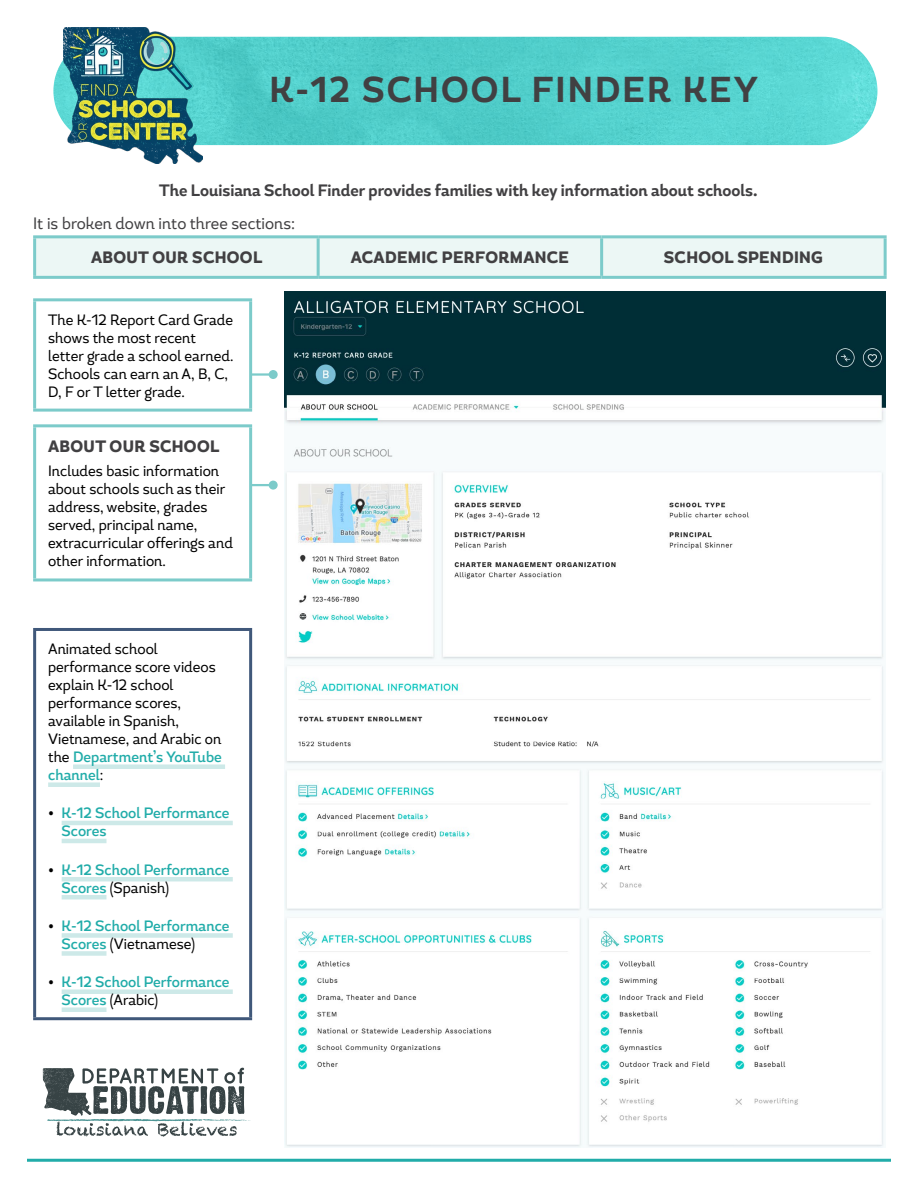
<style>
.page{position:relative;width:918px;height:1188px;background:#fff}
.page>*{position:absolute;margin:0;border:0;box-sizing:border-box;transform-origin:0 0}
.t1{font:700 36px "Magallanes Cond";letter-spacing:.06em;color:#414042}
.t2{font:700 16.5px "Magallanes Cond";color:#414042}
.t3{font:800 16.5px "Magallanes Cond";letter-spacing:.02em;color:#414042}
.t4{font:16.5px "Magallanes Cond";color:#414042}
.t5{font:15px/18px "Magallanes Cond";color:#000}
.t6{font:500 15px/18px "Magallanes Cond";color:#21aca9}
.s1{font-weight:500;color:#21aca9}
.s2{font-weight:400;color:#000}
</style>
<div class="page">
<hr style="left:27px;top:1159px;width:864px;height:3px;background:#21aca9">
<img style="left:53px;top:37px;width:825px;height:108px;border-radius:54px">
<div style="left:36px;top:238px;width:848px;height:38px;background:#ecf7f5"></div>
<hr style="left:33px;top:235px;width:285px;height:3px;background:#7ccbca">
<hr style="left:33px;top:238px;width:3px;height:38px;background:#7ccbca">
<hr style="left:318px;top:235px;width:284px;height:3px;background:#7ccbca">
<hr style="left:317px;top:238px;width:3px;height:38px;background:#7ccbca">
<hr style="left:602px;top:235px;width:285px;height:3px;background:#7ccbca">
<hr style="left:600px;top:238px;width:3px;height:38px;background:#7ccbca">
<hr style="left:884px;top:238px;width:3px;height:38px;background:#7ccbca">
<hr style="left:33px;top:276px;width:285px;height:3px;background:#7ccbca">
<hr style="left:318px;top:276px;width:284px;height:3px;background:#7ccbca">
<hr style="left:602px;top:276px;width:285px;height:3px;background:#7ccbca">
<hr style="left:33px;top:298px;width:219px;height:3px;background:#7ccbca">
<hr style="left:33px;top:301px;width:3px;height:108px;background:#7ccbca">
<hr style="left:249px;top:301px;width:3px;height:108px;background:#7ccbca">
<hr style="left:33px;top:409px;width:219px;height:3px;background:#7ccbca">
<hr style="left:33px;top:424px;width:219px;height:3px;background:#7ccbca">
<hr style="left:33px;top:427px;width:3px;height:151px;background:#7ccbca">
<hr style="left:249px;top:427px;width:3px;height:151px;background:#7ccbca">
<hr style="left:33px;top:578px;width:219px;height:3px;background:#7ccbca">
<hr style="left:33px;top:628px;width:219px;height:3px;background:#40587a">
<hr style="left:33px;top:631px;width:3px;height:386px;background:#40587a">
<hr style="left:249px;top:631px;width:3px;height:386px;background:#40587a">
<hr style="left:33px;top:1017px;width:219px;height:3px;background:#40587a">
<div style="left:73px;top:764px;width:152px;height:5px;background:#cde9e8"></div>
<div style="left:48px;top:782px;width:52px;height:5px;background:#cde9e8"></div>
<hr style="left:62px;top:821px;width:171px;height:4px;background:#cde9e8">
<hr style="left:62px;top:839px;width:44px;height:4px;background:#cde9e8">
<hr style="left:62px;top:877px;width:171px;height:4px;background:#cde9e8">
<hr style="left:62px;top:895px;width:44px;height:4px;background:#cde9e8">
<div style="left:62px;top:933px;width:171px;height:5px;background:#cde9e8"></div>
<div style="left:62px;top:951px;width:44px;height:5px;background:#cde9e8"></div>
<div style="left:62px;top:989px;width:171px;height:5px;background:#cde9e8"></div>
<div style="left:62px;top:1007px;width:44px;height:5px;background:#cde9e8"></div>
<hr style="left:251px;top:484px;width:22px;height:2px;background:#7ccbca">
<div style="left:269px;top:481px;width:9px;height:9px;background:#7ccbca;border-radius:50%"></div>
<hr style="left:251px;top:373px;width:22px;height:3px;background:#7ccbca">
<div style="left:269px;top:370px;width:9px;height:9px;background:#7ccbca;border-radius:50%"></div>
<img style="left:285px;top:291px;width:601px;height:856px">
<img style="left:63px;top:27px;width:140px;height:137px">
<svg style="left:43px;top:1068px;width:208px;height:69px"></svg>
<h1 class="t1" style="left:270px;top:67px;width:490px">K-12 SCHOOL FINDER KEY</h1>
<p class="t2" style="left:159px;top:180px;width:600px">The Louisiana School Finder provides families with key information about schools.</p>
<p class="t4" style="left:33px;top:213px;width:263px">It is broken down into three sections:</p>
<p class="t3" style="left:91px;top:247px;width:173px">ABOUT OUR SCHOOL</p>
<p class="t3" style="left:351px;top:247px;width:220px">ACADEMIC PERFORMANCE</p>
<p class="t3" style="left:664px;top:247px;width:161px">SCHOOL SPENDING</p>
<p class="t5" style="left:48px;top:311px;width:187px">The K-12 Report Card Grade shows the most recent letter grade a school earned.<br>Schools can earn an A, B, C,<br>D, F or T letter grade.</p>
<p class="t3" style="left:48px;top:435px;width:173px">ABOUT OUR SCHOOL</p>
<p class="t5" style="left:48px;top:462px;width:186px">Includes basic information about schools such as their address, website, grades served, principal name, extracurricular offerings and other information.</p>
<p class="t5" style="left:48px;top:640px;width:175px">Animated school performance score videos explain K-12 school performance scores, available in Spanish,<br>Vietnamese, and Arabic on the <span class="s1">Department’s YouTube channel</span>:</p>
<p class="t6" style="left:62px;top:804px;width:169px;text-indent:-14px"><span class="s2">•</span> K-12 School Performance<br>Scores</p>
<p class="t6" style="left:62px;top:861px;width:169px;text-indent:-14px"><span class="s2">•</span> K-12 School Performance<br>Scores <span class="s2">(Spanish)</span></p>
<p class="t6" style="left:62px;top:917px;width:169px;text-indent:-14px"><span class="s2">•</span> K-12 School Performance<br>Scores <span class="s2">(Vietnamese)</span></p>
<p class="t6" style="left:62px;top:973px;width:169px;text-indent:-14px"><span class="s2">•</span> K-12 School Performance<br>Scores <span class="s2">(Arabic)</span></p>
</div>
